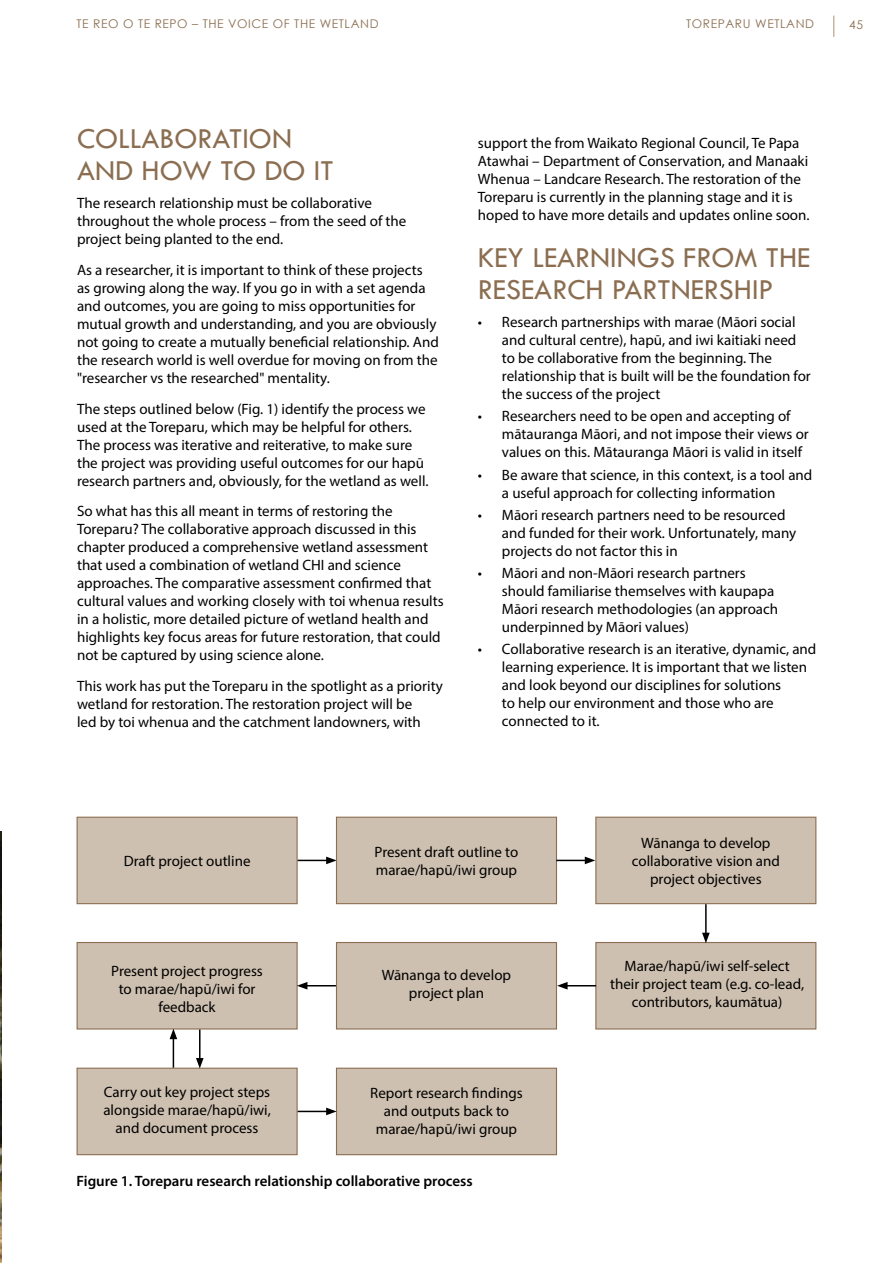
<style>
.page{position:relative;width:893px;height:1263px;background:#fff}
.page>*{position:absolute;margin:0;border:0;box-sizing:border-box;transform-origin:0 0}
.t1{font:30px/31.5px "Tw Cen";color:#8b6e51}
.t2{font:15px/18px "Myriad Pro";color:#000}
.t3{font:600 15px "Myriad Pro";color:#000}
.t4{font:12px "Century Gothic";letter-spacing:.05em;color:#8b6e51}
</style>
<div class="page">
<svg style="left:833px;top:16px;width:1px;height:21px"></svg>
<img style="left:0;top:831px;width:2px;height:432px">
<div style="left:77px;top:817px;width:221px;height:87px;background:#cec0b0;border:1px solid #8b6e51"></div>
<hr style="left:298px;top:860px;width:30px;height:1px;background:#000">
<svg style="left:326px;top:856px;width:10px;height:8px"></svg>
<div style="left:336px;top:817px;width:221px;height:87px;background:#cec0b0;border:1px solid #8b6e51"></div>
<div style="left:595px;top:817px;width:221px;height:87px;background:#cec0b0;border:1px solid #8b6e51"></div>
<div style="left:595px;top:942px;width:221px;height:87px;background:#cec0b0;border:1px solid #8b6e51"></div>
<div style="left:336px;top:942px;width:221px;height:87px;background:#cec0b0;border:1px solid #8b6e51"></div>
<div style="left:77px;top:942px;width:221px;height:87px;background:#cec0b0;border:1px solid #8b6e51"></div>
<div style="left:77px;top:1068px;width:221px;height:87px;background:#cec0b0;border:1px solid #8b6e51"></div>
<div style="left:336px;top:1068px;width:221px;height:87px;background:#cec0b0;border:1px solid #8b6e51"></div>
<hr style="left:556px;top:860px;width:31px;height:1px;background:#000">
<svg style="left:585px;top:856px;width:10px;height:8px"></svg>
<hr style="left:298px;top:1111px;width:30px;height:1px;background:#000">
<svg style="left:326px;top:1107px;width:11px;height:8px"></svg>
<hr style="left:565px;top:985px;width:31px;height:1px;background:#000">
<svg style="left:557px;top:982px;width:11px;height:7px"></svg>
<hr style="left:305px;top:985px;width:31px;height:1px;background:#000">
<svg style="left:297px;top:982px;width:10px;height:7px"></svg>
<hr style="left:705px;top:904px;width:2px;height:31px;background:#000">
<svg style="left:702px;top:933px;width:8px;height:10px"></svg>
<hr style="left:199px;top:1029px;width:2px;height:31px;background:#000">
<svg style="left:196px;top:1058px;width:8px;height:10px"></svg>
<hr style="left:173px;top:1037px;width:1px;height:31px;background:#000">
<svg style="left:170px;top:1029px;width:7px;height:10px"></svg>
<p class="t4" style="left:77px;top:15px;width:304px">TE REO O TE REPO – THE VOICE OF THE WETLAND</p>
<p class="t4" style="left:686px;top:15px;width:130px">TOREPARU WETLAND</p>
<p class="t4" style="left:849px;top:17px;width:15px">45</p>
<h1 class="t1" style="left:77px;top:123px;width:258px">COLLABORATION<br>AND HOW TO DO IT</h1>
<p class="t2" style="left:77px;top:194px;width:331px">The research relationship must be collaborative throughout the whole process – from the seed of the project being planted to the end.</p>
<p class="t2" style="left:77px;top:260px;width:363px">As a researcher, it is important to think of these projects as growing along the way. If you go in with a set agenda and outcomes, you are going to miss opportunities for mutual growth and understanding, and you are obviously not going to create a mutually beneficial relationship. And the research world is well overdue for moving on from the "researcher vs the researched" mentality.</p>
<p class="t2" style="left:77px;top:399px;width:353px">The steps outlined below (Fig. 1) identify the process we used at the Toreparu, which may be helpful for others.<br>The process was iterative and reiterative, to make sure the project was providing useful outcomes for our hapū research partners and, obviously, for the wetland as well.</p>
<p class="t2" style="left:77px;top:502px;width:368px">So what has this all meant in terms of restoring the Toreparu? The collaborative approach discussed in this chapter produced a comprehensive wetland assessment that used a combination of wetland CHI and science approaches. The comparative assessment confirmed that cultural values and working closely with toi whenua results in a holistic, more detailed picture of wetland health and highlights key focus areas for future restoration, that could not be captured by using science alone.</p>
<p class="t2" style="left:77px;top:677px;width:367px">This work has put the Toreparu in the spotlight as a priority wetland for restoration. The restoration project will be<br>led by toi whenua and the catchment landowners, with</p>
<p class="t2" style="left:478px;top:134px;width:333px">support the from Waikato Regional Council, Te Papa Atawhai – Department of Conservation, and Manaaki Whenua – Landcare Research. The restoration of the Toreparu is currently in the planning stage and it is hoped to have more details and updates online soon.</p>
<h1 class="t1" style="left:478px;top:242px;width:334px">KEY LEARNINGS FROM THE<br>RESEARCH PARTNERSHIP</h1>
<p class="t2" style="left:502px;top:313px;width:310px;text-indent:-24px">• Research partnerships with marae (Māori social and cultural centre), hapū, and iwi kaitiaki need to be collaborative from the beginning. The relationship that is built will be the foundation for the success of the project</p>
<p class="t2" style="left:502px;top:407px;width:308px;text-indent:-24px">• Researchers need to be open and accepting of mātauranga Māori, and not impose their views or values on this. Mātauranga Māori is valid in itself</p>
<p class="t2" style="left:502px;top:465px;width:312px;text-indent:-24px">• Be aware that science, in this context, is a tool and a useful approach for collecting information</p>
<p class="t2" style="left:502px;top:505px;width:296px;text-indent:-24px">• Māori research partners need to be resourced and funded for their work. Unfortunately, many projects do not factor this in</p>
<p class="t2" style="left:502px;top:564px;width:278px;text-indent:-24px">• Māori and non-Māori research partners should familiarise themselves with kaupapa Māori research methodologies (an approach underpinned by Māori values)</p>
<p class="t2" style="left:502px;top:640px;width:316px;text-indent:-24px">• Collaborative research is an iterative, dynamic, and learning experience. It is important that we listen and look beyond our disciplines for solutions<br>to help our environment and those who are connected to it.</p>
<p class="t2" style="left:124px;top:851px;width:128px">Draft project outline</p>
<p class="t2" style="left:375px;top:843px;width:145px">Present draft outline to marae/hapū/iwi group</p>
<p class="t2" style="left:632px;top:834px;width:150px;text-align:center">Wānanga to develop collaborative vision and project objectives</p>
<p class="t2" style="left:111px;top:962px;width:153px;text-align:center">Present project progress to marae/hapū/iwi for feedback</p>
<p class="t2" style="left:382px;top:966px;width:131px;text-align:center">Wānanga to develop project plan</p>
<p class="t2" style="left:103px;top:1082px;width:169px;text-align:center">Carry out key project steps alongside marae/hapū/iwi, and document process</p>
<p class="t2" style="left:370px;top:1083px;width:154px;text-align:center">Report research findings and outputs back to marae/hapū/iwi group</p>
<p class="t3" style="left:77px;top:1171px;width:398px">Figure 1. Toreparu research relationship collaborative process</p>
<p class="t2" style="left:610px;top:957px;width:195px;text-align:center">Marae/hapū/iwi self-select their project team (e.g. co-lead, contributors, kaumātua)</p>
</div>
